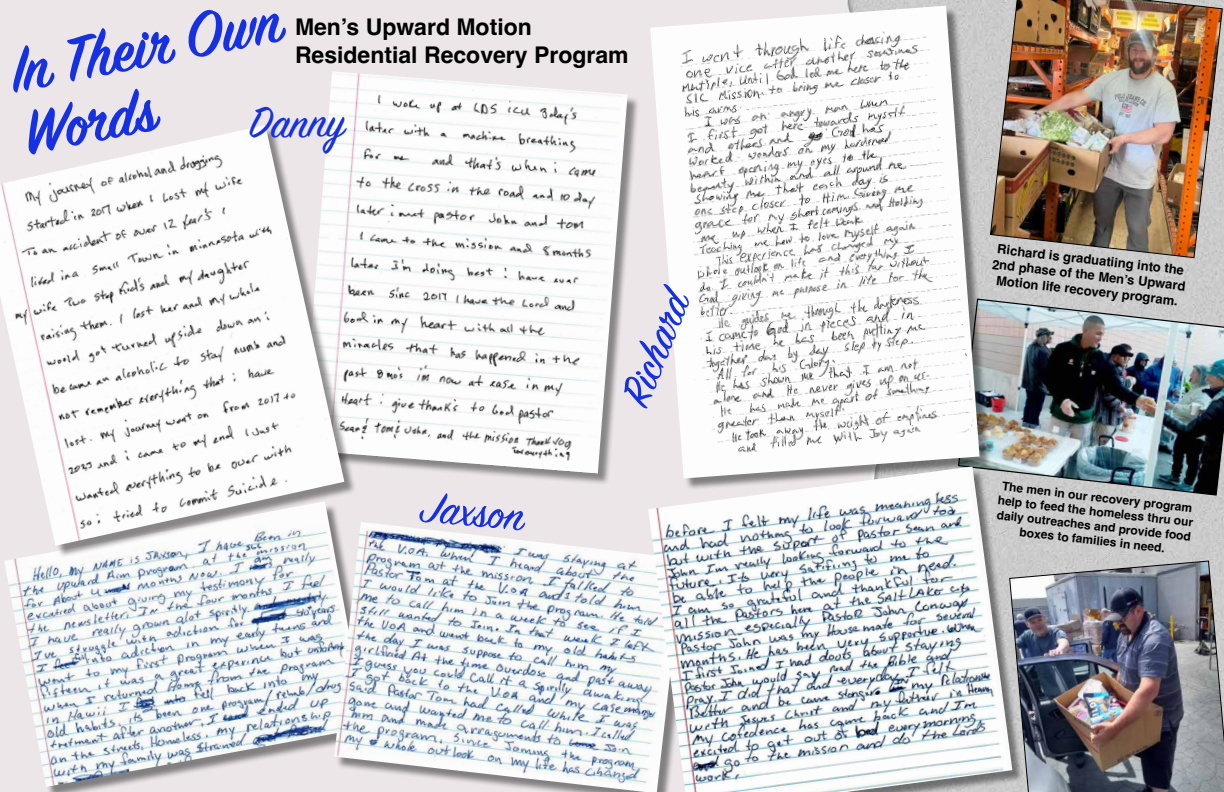
<style>
.page{position:relative;width:1224px;height:792px;background:#fff}
.page>*{position:absolute;margin:0;border:0;box-sizing:border-box;transform-origin:0 0}
.t1{font:600 69.3px/63.5px "Sign Painter House Script";color:#1631e4}
.t2{font:48px "Sign Painter House Script";color:#1631e4}
.t3{font:700 23px/27.6px "Helvetica";color:#000}
.t4{font:700 13px/15.6px "Helvetica";color:#000;text-align:center}
.t5{font:700 12px/14.4px "Helvetica";color:#000;text-align:center}
</style>
<div class="page">
<img style="left:0;top:0;width:1224px;height:792px">
<img style="left:992px;top:298px;width:232px;height:198px">
<div style="left:652px;top:7px;width:340px;height:484px;background:#000;opacity:.45"></div>
<img style="left:650px;top:6px;width:330px;height:461px">
<img style="left:4px;top:501px;width:363px;height:286px">
<img style="left:334px;top:522px;width:314px;height:270px">
<img style="left:648px;top:467px;width:364px;height:325px">
<div style="left:304px;top:73px;width:336px;height:413px;background:#000;opacity:.42"></div>
<img style="left:302px;top:71px;width:326px;height:403px">
<div style="left:0;top:127px;width:356px;height:431px;background:#000;opacity:.42"></div>
<img style="left:0;top:125px;width:344px;height:421px">
<img style="left:990px;top:0;width:233px;height:258px">
<img style="left:1009px;top:560px;width:215px;height:232px">
<h1 class="t1" style="left:7px;top:46px;width:276px;rotate:-11deg">In Their Own<br>Wor ds</h1>
<h3 class="t3" style="left:295px;top:16px;width:335px">Men’s Upward Motion<br>Residential Recovery Program</h3>
<h2 class="t2" style="left:248px;top:94px;width:98px;rotate:-1deg">Danny</h2>
<h2 class="t2" style="left:423px;top:477px;width:94px;rotate:5deg">Jax son</h2>
<h2 class="t2" style="left:606px;top:393px;width:120px;rotate:-68deg">Richar d</h2>
<p class="t4" style="left:994px;top:243px;width:196px;rotate:6deg">Richard is graduatiing into the<br>2nd phase of the Men’s Upward<br>Motion life recovery program.</p>
<p class="t5" style="left:1000px;top:481px;width:198px;rotate:6deg">The men in our recovery program help to feed the homeless thru our daily outreaches and provide food boxes to families in need.</p>
</div>
